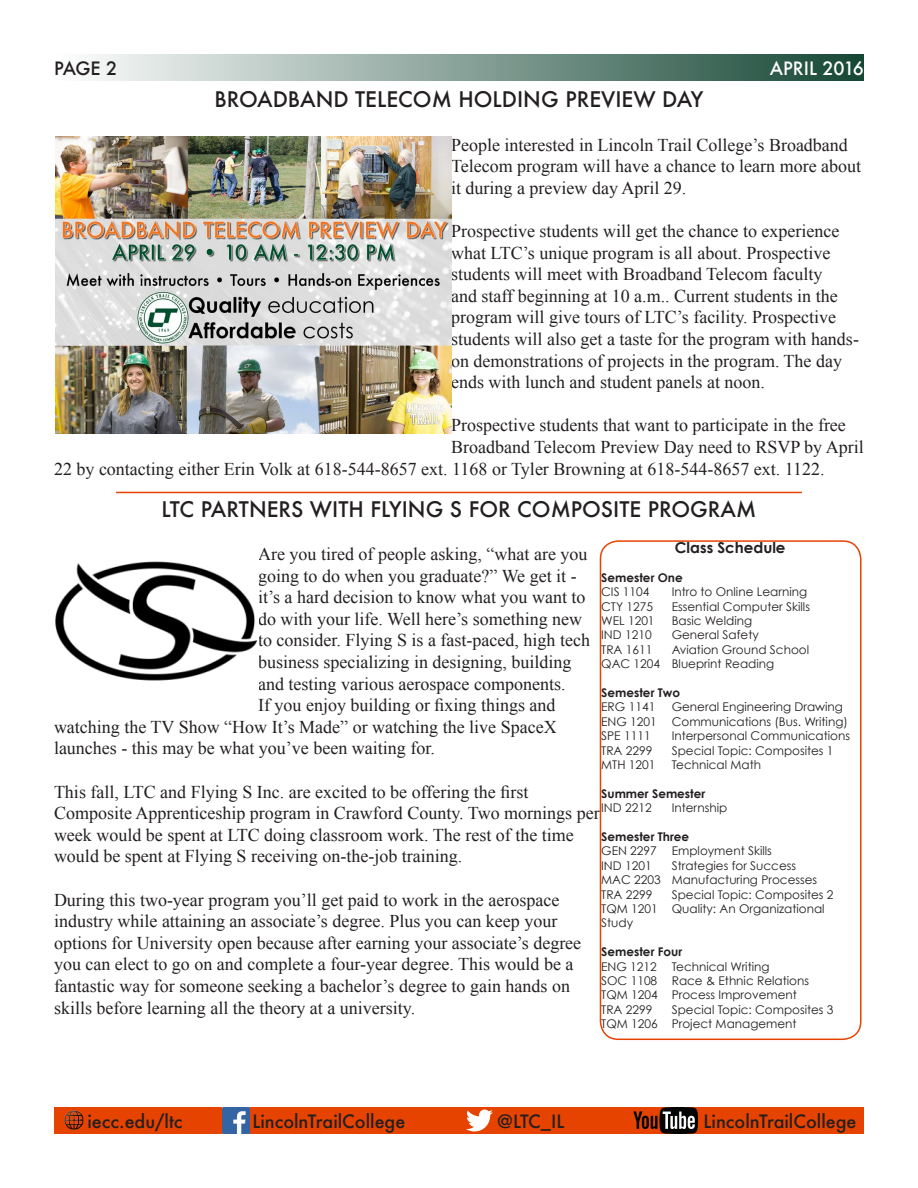
<style>
.page{position:relative;width:918px;height:1188px;background:#fff}
.page>*{position:absolute;margin:0;border:0;box-sizing:border-box;transform-origin:0 0}
.t1{font:500 21px "Futura";color:#231f20}
.t2{font:18px/21.6px "Times New Roman";color:#231f20}
.t3{font:500 18px "Futura";color:#231f20}
.t4{font:500 18px "Futura";color:#fff}
.Class_Sked{font:700 15px "Century Gothic";color:#231f20}
.Class_Sked-2{font:12px/14.4px "Century Gothic";color:#231f20}
.Class_Sked-3{font:700 12px "Century Gothic";color:#231f20}
</style>
<div class="page">
<div style="left:54px;top:54px;width:810px;height:27px;background:linear-gradient(to right,#fff,#164735)"></div>
<div style="left:54px;top:1107px;width:810px;height:27px;background:#e74300"></div>
<img style="left:64px;top:1110px;width:20px;height:20px">
<svg style="left:466px;top:1110px;width:27px;height:21px"></svg>
<img style="left:222px;top:1107px;width:27px;height:27px">
<svg style="left:633px;top:1107px;width:65px;height:27px"></svg>
<img style="left:55px;top:136px;width:396px;height:297px">
<div style="left:600px;top:540px;width:262px;height:500px;border:2px solid #e74300;border-radius:18px"></div>
<img style="left:55px;top:561px;width:203px;height:120px">
<hr style="left:116px;top:492px;width:686px;height:1px;background:#e74300">
<p class="t3" style="left:54px;top:56px;width:65px">PAGE 2</p>
<p class="t4" style="left:770px;top:56px;width:96px">APRIL 2016</p>
<p class="t1" style="left:215px;top:85px;width:490px">BROADBAND TELECOM HOLDING PREVIEW DAY</p>
<p class="t2" style="left:451px;top:134px;width:412px">People interested in Lincoln Trail College’s Broadband<br>Telecom program will have a chance to learn more about it during a preview day April 29.</p>
<p class="t2" style="left:451px;top:220px;width:409px">Prospective students will get the chance to experience what LTC’s unique program is all about. Prospective students will meet with Broadband Telecom faculty<br>and staff beginning at 10 a.m.. Current students in the program will give tours of LTC’s facility. Prospective students will also get a taste for the program with hands&shy;on demonstrations of projects in the program. The day ends with lunch and student panels at noon.</p>
<p class="t2" style="left:451px;top:414px;width:396px">Prospective students that want to participate in the free</p>
<p class="t2" style="left:451px;top:436px;width:414px">Broadband Telecom Preview Day need to RSVP by April</p>
<p class="t2" style="left:54px;top:458px;width:772px">22 by contacting either Erin Volk at 618-544-8657 ext. 1168 or Tyler Browning at 618-544-8657 ext. 1122.</p>
<p class="t1" style="left:162px;top:495px;width:596px">LTC PARTNERS WITH FLYING S FOR COMPOSITE PROGRAM</p>
<p class="t2" style="left:258px;top:543px;width:331px">Are you tired of people asking, “what are you</p>
<p class="t2" style="left:258px;top:565px;width:320px">going to do when you graduate?” We get it -</p>
<p class="t2" style="left:258px;top:586px;width:329px">it’s a hard decision to know what you want to</p>
<p class="t2" style="left:258px;top:608px;width:326px">do with your life. Well here’s something new</p>
<p class="t2" style="left:258px;top:629px;width:333px">to consider. Flying S is a fast-paced, high tech</p>
<p class="t2" style="left:258px;top:651px;width:315px">business specializing in designing, building</p>
<p class="t2" style="left:258px;top:673px;width:309px">and testing various aerospace components.</p>
<p class="t2" style="left:258px;top:694px;width:299px">If you enjoy building or fixing things and</p>
<p class="t2" style="left:54px;top:716px;width:504px">watching the TV Show “How It’s Made” or watching the live SpaceX</p>
<p class="t2" style="left:54px;top:737px;width:382px">launches - this may be what you’ve been waiting for.</p>
<p class="t2" style="left:54px;top:781px;width:547px">This fall, LTC and Flying S Inc. are excited to be offering the first Composite Apprenticeship program in Crawford County. Two mornings per week would be spent at LTC doing classroom work. The rest of the time would be spent at Flying S receiving on-the-job training.</p>
<p class="t2" style="left:54px;top:889px;width:529px">During this two-year program you’ll get paid to work in the aerospace industry while attaining an associate’s degree. Plus you can keep your options for University open because after earning your associate’s degree you can elect to go on and complete a four-year degree. This would be a fantastic way for someone seeking a bachelor’s degree to gain hands on skills before learning all the theory at a university.</p>
<p class="Class_Sked" style="left:675px;top:538px;width:112px">Class Schedule</p>
<p class="Class_Sked-3" style="left:601px;top:570px;width:83px">Semester One</p>
<p class="Class_Sked-2" style="left:601px;top:585px;width:50px">CIS 1104</p>
<p class="Class_Sked-2" style="left:672px;top:585px;width:137px">Intro to Online Learning</p>
<p class="Class_Sked-2" style="left:601px;top:599px;width:53px">CTY 1275</p>
<p class="Class_Sked-2" style="left:672px;top:599px;width:140px">Essential Computer Skills</p>
<p class="Class_Sked-2" style="left:601px;top:613px;width:55px">WEL 1201</p>
<p class="Class_Sked-2" style="left:672px;top:613px;width:82px">Basic Welding</p>
<p class="Class_Sked-2" style="left:601px;top:628px;width:52px">IND 1210</p>
<p class="Class_Sked-2" style="left:672px;top:628px;width:89px">General Safety</p>
<p class="Class_Sked-2" style="left:601px;top:642px;width:53px">TRA 1611</p>
<p class="Class_Sked-2" style="left:672px;top:642px;width:139px">Aviation Ground School</p>
<p class="Class_Sked-2" style="left:601px;top:657px;width:175px">QAC 1204 Blueprint Reading</p>
<p class="Class_Sked-3" style="left:601px;top:685px;width:80px">Semester Two</p>
<p class="Class_Sked-2" style="left:601px;top:700px;width:56px">ERG 1141</p>
<p class="Class_Sked-2" style="left:672px;top:700px;width:173px">General Engineering Drawing</p>
<p class="Class_Sked-2" style="left:601px;top:714px;width:248px">ENG 1201 Communications (Bus. Writing)</p>
<p class="Class_Sked-2" style="left:601px;top:729px;width:51px">SPE 1111</p>
<p class="Class_Sked-2" style="left:672px;top:729px;width:180px">Interpersonal Communications</p>
<p class="Class_Sked-2" style="left:601px;top:743px;width:53px">TRA 2299</p>
<p class="Class_Sked-2" style="left:672px;top:743px;width:163px">Special Topic: Composites 1</p>
<p class="Class_Sked-2" style="left:601px;top:757px;width:56px">MTH 1201</p>
<p class="Class_Sked-2" style="left:672px;top:757px;width:91px">Technical Math</p>
<p class="Class_Sked-3" style="left:601px;top:786px;width:106px">Summer Semester</p>
<p class="Class_Sked-2" style="left:601px;top:801px;width:52px">IND 2212</p>
<p class="Class_Sked-2" style="left:672px;top:801px;width:57px">Internship</p>
<p class="Class_Sked-3" style="left:601px;top:829px;width:90px">Semester Three</p>
<p class="Class_Sked-2" style="left:601px;top:844px;width:172px">GEN 2297 Employment Skills</p>
<p class="Class_Sked-2" style="left:601px;top:858px;width:52px">IND 1201</p>
<p class="Class_Sked-2" style="left:672px;top:858px;width:126px">Strategies for Success</p>
<p class="Class_Sked-2" style="left:601px;top:873px;width:218px">MAC 2203 Manufacturing Processes</p>
<p class="Class_Sked-2" style="left:601px;top:887px;width:53px">TRA 2299</p>
<p class="Class_Sked-2" style="left:672px;top:887px;width:163px">Special Topic: Composites 2</p>
<p class="Class_Sked-2" style="left:601px;top:901px;width:225px">TQM 1201 Quality: An Organizational<br>Study</p>
<p class="Class_Sked-3" style="left:601px;top:944px;width:83px">Semester Four</p>
<p class="Class_Sked-2" style="left:601px;top:959px;width:170px">ENG 1212 Technical Writing</p>
<p class="Class_Sked-2" style="left:601px;top:973px;width:209px">SOC 1108 Race &amp; Ethnic Relations</p>
<p class="Class_Sked-2" style="left:601px;top:988px;width:197px">TQM 1204 Process Improvement</p>
<p class="Class_Sked-2" style="left:601px;top:1002px;width:53px">TRA 2299</p>
<p class="Class_Sked-2" style="left:672px;top:1002px;width:163px">Special Topic: Composites 3</p>
<p class="Class_Sked-2" style="left:601px;top:1017px;width:197px">TQM 1206 Project Management</p>
<p class="t3" style="left:88px;top:1109px;width:97px">iecc.edu/ltc</p>
<p class="t3" style="left:252px;top:1109px;width:154px">LincolnTrailCollege</p>
<p class="t3" style="left:497px;top:1109px;width:69px">@LTC_IL</p>
<p class="t3" style="left:704px;top:1109px;width:154px">LincolnTrailCollege</p>
</div>
